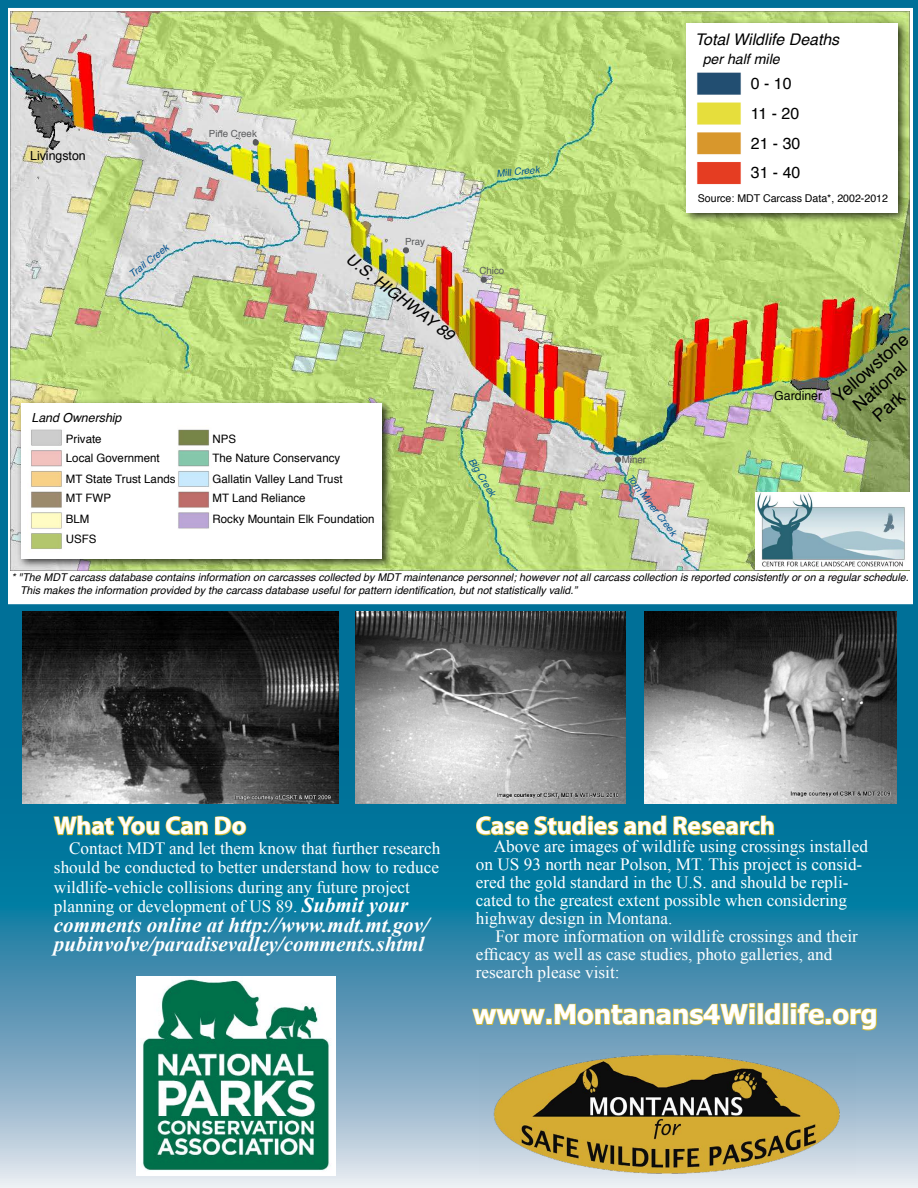
<style>
.page{position:relative;width:918px;height:1188px;background:#fff}
.page>*{position:absolute;margin:0;border:0;box-sizing:border-box;transform-origin:0 0}
.t1{font:700 27px "Tahoma";color:#fff}
.t2{font:700 25.5px "Myriad Pro";color:#fff}
.t3{font:italic 700 21px/19.5px "Times New Roman";color:#fff}
.t4{font:17.7px/19.6px "Helvetica";color:#000;text-align:center}
.t5{font:17.25px/18px "Times New Roman";color:#fff}
.t6{font:italic 16.05px "Helvetica";color:#000}
.t7{font:16.05px/29.7px "Helvetica";color:#000}
.t8{font:italic 14.25px "Helvetica";color:#000}
.t9{font:12.45px "Helvetica";color:#000}
.t10{font:italic 12.45px "Helvetica";color:#000}
.t11{font:11.55px/20px "Helvetica";color:#000}
.t12{font:italic 10.65px/12.5px "Helvetica";color:#000}
.t13{font:10.65px "Helvetica";color:#000}
.t14{font:italic 9.75px "Helvetica";color:#005493}
.t15{font:9.75px "Helvetica";color:#595a5c}
.s1{font-weight:700;font-style:italic;font-size:21px}
</style>
<div class="page">
<svg style="left:0;top:731px;width:918px;height:457px;background:#4593b2"></svg>
<div style="left:0;top:0;width:918px;height:731px;background:#007098"></div>
<img style="left:479px;top:1053px;width:376px;height:121px">
<img style="left:137px;top:976px;width:199px;height:199px">
<img style="left:23px;top:611px;width:316px;height:193px">
<img style="left:356px;top:611px;width:270px;height:193px">
<img style="left:645px;top:611px;width:252px;height:193px">
<svg style="left:52px;top:792px;width:195px;height:61px;background:#3a8893"></svg>
<svg style="left:475px;top:801px;width:192px;height:35px;background:#3a8786"></svg>
<svg style="left:673px;top:815px;width:102px;height:21px;background:#4e8e73"></svg>
<div style="left:8px;top:7px;width:905px;height:598px;background:#fff"></div>
<img style="left:10px;top:11px;width:899px;height:559px">
<img style="left:16px;top:398px;width:378px;height:173px">
<div style="left:21px;top:403px;width:361px;height:155px;background:#fff"></div>
<img style="left:31px;top:429px;width:179px;height:120px">
<div style="left:67px;top:432px;width:109px;height:116px;background:#fff"></div>
<svg style="left:252px;top:138px;width:9px;height:10px"></svg>
<svg style="left:402px;top:245px;width:9px;height:10px"></svg>
<svg style="left:480px;top:275px;width:9px;height:10px"></svg>
<svg style="left:614px;top:455px;width:9px;height:10px"></svg>
<img style="left:681px;top:17px;width:229px;height:208px">
<div style="left:686px;top:23px;width:212px;height:189px;background:#fff"></div>
<img style="left:697px;top:72px;width:44px;height:113px">
<img style="left:755px;top:493px;width:154px;height:77px">
<svg style="left:471px;top:1008px;width:75px;height:18px"></svg>
<div style="left:546px;top:1018px;width:6px;height:7px;border:2px solid #dabd2f"></div>
<svg style="left:554px;top:1002px;width:202px;height:24px;background:#86a28a"></svg>
<div style="left:757px;top:1003px;width:6px;height:22px;border:2px solid #dabd2f"></div>
<svg style="left:763px;top:1002px;width:18px;height:24px"></svg>
<div style="left:782px;top:1003px;width:7px;height:22px;border:2px solid #dabd2f"></div>
<svg style="left:790px;top:1002px;width:35px;height:24px"></svg>
<div style="left:825px;top:1018px;width:6px;height:7px;border:2px solid #dabd2f"></div>
<svg style="left:832px;top:1007px;width:46px;height:24px"></svg>
<p class="t9" style="left:30px;top:146px;width:57px">Livingston</p>
<p class="t15" style="left:209px;top:126px;width:50px">Pine Creek</p>
<p class="t14" style="left:126px;top:269px;width:49px;rotate:-38deg">Trail Creek</p>
<p class="t14" style="left:496px;top:166px;width:45px;rotate:-5deg">Mill Creek</p>
<p class="t15" style="left:405px;top:234px;width:21px">Pray</p>
<p class="t6" style="left:356px;top:247px;width:133px;rotate:38deg">U.S. HIGHWAY 89</p>
<p class="t15" style="left:479px;top:263px;width:26px">Chico</p>
<p class="t10" style="left:31px;top:408px;width:92px">Land Ownership</p>
<p class="t11" style="left:66px;top:429px;width:111px">Private<br>Local Government<br>MT State Trust Lands<br>MT FWP<br>BLM<br>USFS</p>
<p class="t11" style="left:213px;top:429px;width:164px">NPS<br>The Nature Conservancy<br>Gallatin Valley Land Trust<br>MT Land Reliance<br>Rocky Mountain Elk Foundation</p>
<p class="t14" style="left:478px;top:455px;width:44px;rotate:58deg">Big Creek</p>
<p class="t6" style="left:695px;top:26px;width:146px">Total Wildlife Deaths</p>
<p class="t7" style="left:751px;top:69px;width:51px">0 - 10<br>11 - 20<br>21 - 30<br>31 - 40</p>
<p class="t8" style="left:703px;top:47px;width:78px">per half mile</p>
<p class="t13" style="left:698px;top:190px;width:192px">Source: MDT Carcass Data*, 2002-2012</p>
<p class="t15" style="left:622px;top:452px;width:26px">Miner</p>
<p class="t14" style="left:635px;top:471px;width:76px;rotate:52deg">Tom Miner Creek</p>
<p class="t9" style="left:774px;top:386px;width:50px">Gardiner</p>
<p class="t4" style="left:829px;top:392px;width:95px;rotate:-41deg">Yellowstone<br>National</p>
<p class="t4" style="left:869px;top:411px;width:38px;rotate:-41deg">Park</p>
<p class="t12" style="left:20px;top:572px;width:890px;text-indent:-9px">* "The MDT carcass database contains information on carcasses collected by MDT maintenance personnel; however not all carcass collection is reported consistently or on a regular schedule.<br>This makes the information provided by the carcass database useful for pattern identiÞcation, but not statistically valid.Ó</p>
<h2 class="t2" style="left:54px;top:809px;width:194px">What You Can Do</h2>
<p class="t5" style="left:54px;top:838px;width:388px;line-height:19.5px;text-indent:15px">Contact MDT and let them know that further research should be conducted to better understand how to reduce wildlife-vehicle collisions during any future project planning or development of US 89. <span class="s1">Submit your</span></p>
<p class="t3" style="left:54px;top:915px;width:376px">comments online at http://www.mdt.mt.gov/ pubinvolve/paradisevalley/comments.shtml</p>
<h2 class="t2" style="left:476px;top:809px;width:301px">Case Studies and Research</h2>
<p class="t5" style="left:476px;top:837px;width:394px;text-indent:18px">Above are images of wildlife using crossings installed on US 93 north near Polson, MT. This project is consid&shy;ered the gold standard in the U.S. and should be repli&shy;cated to the greatest extent possible when considering highway design in Montana.</p>
<p class="t5" style="left:476px;top:927px;width:384px;text-indent:19px">For more information on wildlife crossings and their efficacy as well as case studies, photo galleries, and research please visit:</p>
<h1 class="t1" style="left:473px;top:995px;width:407px">www.Montanans4Wildlife.org</h1>
</div>
